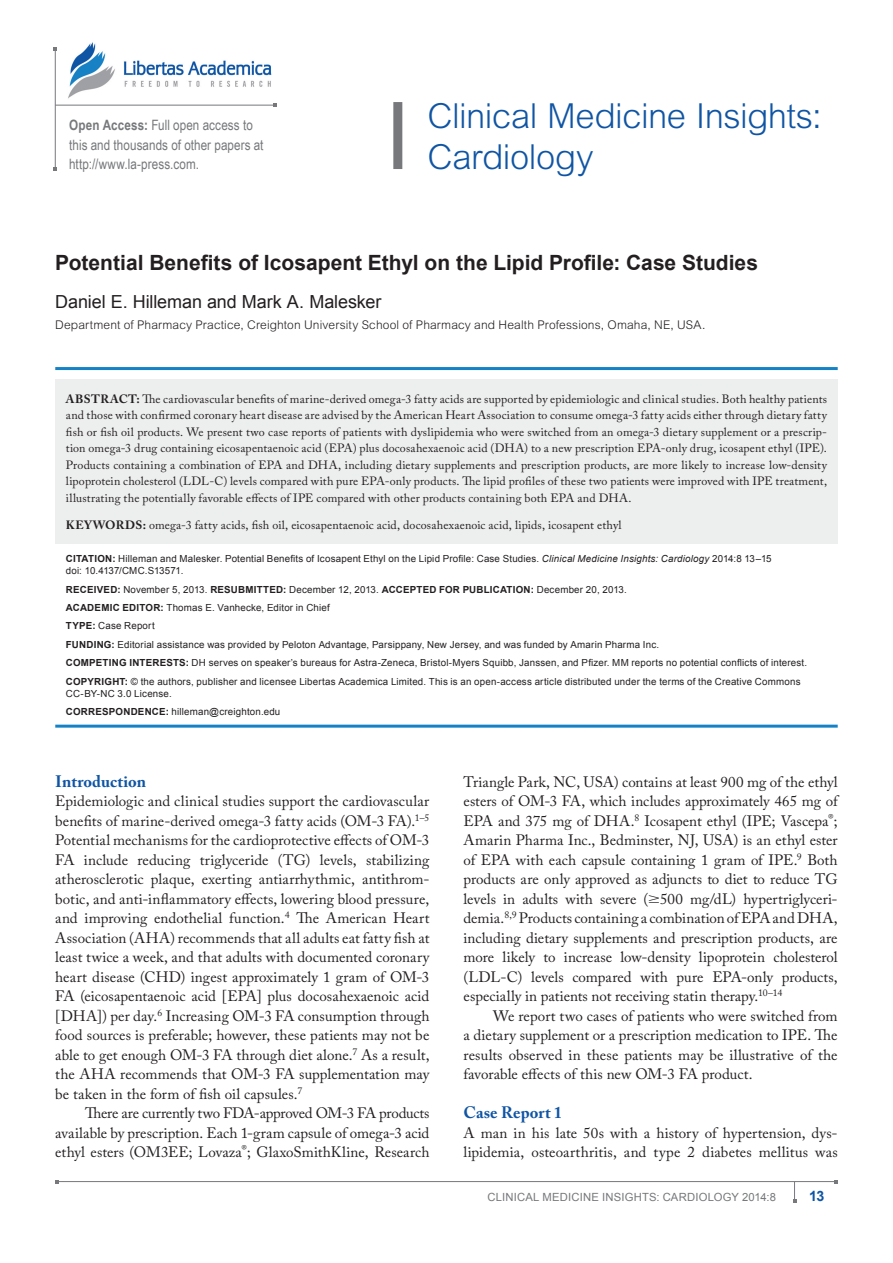
<style>
.page{position:relative;width:893px;height:1263px;background:#fff}
.page>*{position:absolute;margin:0;border:0;box-sizing:border-box;transform-origin:0 0}
.AO-Jname{font:300 34.5px/41.4px "Arial MT Std";letter-spacing:-.015em;color:#1055a4}
.AT{font:700 21px "Arial";color:#231f20}
.AAu{font:18px "Arial";color:#231f20}
.t1{font:700 16.5px "Adobe Caslon Pro";letter-spacing:.005em;color:#1055a4}
.Tx{font:15px/19.5px "Adobe Caslon Pro";letter-spacing:.005em;color:#231f20;text-align:justify}
.TxF{font:15px/19.5px "Adobe Caslon Pro";letter-spacing:.005em;color:#231f20;text-align:justify}
.OA{font:14.25px/19.5px "Arial Narrow";letter-spacing:.005em;color:#76787b}
.RunF-folio{font:700 14.25px "Arial";color:#1055a4}
.t2{font:12px/16.5px "Adobe Caslon Pro";letter-spacing:.01em;color:#231f20;text-align:justify}
.AAuAff{font:300 12px "Arial MT Std";letter-spacing:.01em;color:#231f20}
.t3{font:700 12px "Adobe Caslon Pro";letter-spacing:.03em;color:#231f20}
.RunF{font:11.25px "Arial";letter-spacing:.015em;color:#76787b}
.Citation{font:9.75px/12px "Arial";letter-spacing:.02em;color:#231f20}
.Citation-2{font:700 9.75px "Arial";letter-spacing:.02em;color:#231f20}
.Citation-l{font:9.75px "Arial";letter-spacing:.015em;color:#231f20}
.Citation-l-2{font:700 9.75px "Arial";color:#231f20}
.s1{font-weight:700}
.s2{font-style:italic}
.s3{font-family:"Mathematical Pi One"}
</style>
<div class="page">
<hr style="left:57px;top:1181px;width:779px;height:1px;background:#76787b">
<svg style="left:793px;top:1182px;width:3px;height:20px"></svg>
<hr style="left:55px;top:49px;width:1px;height:120px;background:#76787b">
<hr style="left:55px;top:105px;width:220px;height:1px;background:#76787b">
<img style="left:68px;top:42px;width:204px;height:57px">
<div style="left:393px;top:102px;width:9px;height:67px;background:#76787b"></div>
<hr style="left:55px;top:367px;width:783px;height:3px;background:#1582c5">
<hr style="left:55px;top:725px;width:783px;height:3px;background:#1582c5">
<div style="left:55px;top:379px;width:783px;height:165px;background:#edeeee"></div>
<p class="OA" style="left:69px;top:115px;width:196px"><span class="s1">Open Access:</span> Full open access to this and thousands of other papers at http://www.la-press.com.</p>
<p class="AO-Jname" style="left:428px;top:96px;width:396px">Clinical Medicine Insights:<br>Cardiology</p>
<p class="AT" style="left:55px;top:249px;width:704px">POTENTIAL BENEFITS OF ICOSAPENT ETHYL ON THE LIPID PROFILE: CASE STUDIES</p>
<p class="AAu" style="left:55px;top:290px;width:328px">Daniel E. H illeman and Mark A. Malesker</p>
<p class="AAuAff" style="left:55px;top:318px;width:652px">Department of Pharmacy Practice, Creighton University School of Pharmacy and Health Professions, Omaha, NE, USA.</p>
<p class="t3" style="left:66px;top:392px;width:45px">Abstrac</p>
<p class="t2" style="left:66px;top:390px;width:763px;text-indent:62px"><span class="s1">t:</span> The cardiovascular benefits of marine-derived omega-3 fatty acids are supported by epidemiologic and clinical studies. Both healthy patients and those with confirmed coronary heart disease are advised by the American Heart Association to consume omega-3 fatty acids either through dietary fatty fish or fish oil products. We present two case reports of patients with dyslipidemia who were switched from an omega-3 dietary supplement or a prescrip&shy;tion omega-3 drug containing eicosapentaenoic acid (EPA) plus docosahexaenoic acid (DHA) to a new prescription EPA-only drug, icosapent ethyl (IPE).<br>Products containing a combination of EPA and DHA, including dietary supplements and prescription products, are more likely to increase low-density lipoprotein cholesterol (LDL-C) levels compared with pure EPA-only products. The lipid profiles of these two patients were improved with IPE treatment, illustrating the potentially favorable effects of IPE compared with other products containing both EPA and DHA.</p>
<p class="t2" style="left:66px;top:517px;width:557px"><span class="s1">Keywords:</span> omega-3 fatty acids, fish oil, eicosapentaenoic acid, docosahexaenoic acid, lipids, icosapent ethyl</p>
<p class="Citation" style="left:66px;top:553px;width:707px"><span class="s1">CITATION:</span> Hilleman and Malesker. Potential Benefits of Icosapent Ethyl on the Lipid Profile: Case Studies. <span class="s2">Clinical Medicine Insights: Cardiology</span> 2014:8 13–15 doi: 10.4137/CMC.S13571.</p>
<p class="Citation-2" style="left:66px;top:583px;width:14px">RECEI</p>
<p class="Citation" style="left:97px;top:583px;width:293px"><span class="s1">VED:</span> November 5, 2013. <span class="s1">RESUBMITTED:</span> December 12, 2013. <span class="s1">ACCEP</span></p>
<p class="Citation-2" style="left:416px;top:583px;width:67px">TED FOR PUBLIC</p>
<p class="Citation" style="left:500px;top:583px;width:128px"><span class="s1">ATION:</span> December 20, 2013.</p>
<p class="Citation" style="left:66px;top:602px;width:265px"><span class="s1">ACADEMIC EDITOR:</span> Thomas E. Vanhecke, Editor in Chief</p>
<p class="Citation" style="left:66px;top:620px;width:90px"><span class="s1">TYPE:</span> Case Report</p>
<p class="Citation" style="left:66px;top:638px;width:595px"><span class="s1">FUNDING:</span> Editorial assistance was provided by Peloton Advantage, Parsippany, New Jersey, and was funded by Amarin Pharma Inc.</p>
<p class="Citation-2" style="left:66px;top:656px;width:88px">COMPETING INTERES</p>
<p class="Citation" style="left:173px;top:657px;width:636px"><span class="s1">TS:</span> DH serves on speaker’s bureaus for Astra-Zeneca, Bristol-Myers Squibb, Janssen, and Pfizer. MM reports no potential conflicts of interest.</p>
<p class="Citation-2" style="left:66px;top:674px;width:22px">COPYRI</p>
<p class="Citation" style="left:66px;top:675px;width:736px;text-indent:39px"><span class="s1">GHT:</span> © the authors, publisher and licensee Libertas Academica Limited. This is an open-access article distributed under the terms of the Creative Commons<br>CC-BY-NC 3.0 License.</p>
<p class="Citation-l-2" style="left:66px;top:705px;width:23px">CORRESP</p>
<p class="Citation-l" style="left:116px;top:705px;width:166px"><span class="s1">ONDENCE:</span> hilleman@creighton.edu</p>
<h1 class="t1" style="left:55px;top:771px;width:92px">Introduction</h1>
<p class="TxF" style="left:55px;top:791px;width:376px">Epidemiologic and clinical studies support the cardiovascular benefits of marine-derived omega-3 fatty acids (OM-3 FA).<sup>1–5<br></sup>Potential mechanisms for the cardioprotective effects of OM-3<br>FA include reducing triglyceride (TG) levels, stabilizing atherosclerotic plaque, exerting antiarrhythmic, antithrom&shy;botic, and anti-inflammatory effects, lowering blood pressure, and improving endothelial function.<sup>4</sup> The American Heart Association (AHA) recommends that all adults eat fatty fish at least twice a week, and that adults with documented coronary heart disease (CHD) ingest approximately 1 gram of OM-3<br>FA (eicosapentaenoic acid [EPA] plus docosahexaenoic acid [DHA]) per day.<sup>6</sup> Increasing OM-3 FA consumption through food sources is preferable; however, these patients may not be able to get enough OM-3 FA through diet alone.<sup>7</sup> As a result, the AHA recommends that OM-3 FA supplementation may be taken in the form of fish oil capsules.<sup>7</sup></p>
<p class="Tx" style="left:55px;top:1103px;width:376px;text-indent:30px">There are currently two FDA-approved OM-3 FA products available by prescription. Each 1-gram capsule of omega-3 acid ethyl esters (OM3EE; Lovaza<sup>®</sup>; GlaxoSmithKline, Research</p>
<p class="Tx" style="left:463px;top:772px;width:376px">Triangle Park, NC, USA) contains at least 900 mg of the ethyl esters of OM-3 FA, which includes approximately 465 mg of EPA and 375 mg of DHA.<sup>8</sup> Icosapent ethyl (IPE; Vascepa<sup>®</sup>; Amarin Pharma Inc., Bedminster, NJ, USA) is an ethyl ester of EPA with each capsule containing 1 gram of IPE.<sup>9</sup> Both products are only approved as adjuncts to diet to reduce TG levels in adults with severe (<span class="s3">$</span>500 mg/dL) hypertriglyceri&shy;demia.<sup>8,9</sup> Products containing a combination of EPA and DHA, including dietary supplements and prescription products, are more likely to increase low-density lipoprotein cholesterol (LDL-C) levels compared with pure EPA-only products, especially in patients not receiving statin therapy.<sup>10–14</sup></p>
<p class="Tx" style="left:463px;top:1006px;width:376px;text-indent:30px">We report two cases of patients who were switched from a dietary supplement or a prescription medication to IPE. The results observed in these patients may be illustrative of the favorable effects of this new OM-3 FA product.</p>
<h1 class="t1" style="left:463px;top:1103px;width:100px">Case Report 1</h1>
<p class="TxF" style="left:463px;top:1123px;width:376px">A man in his late 50s with a history of hypertension, dys&shy;lipidemia, osteoarthritis, and type 2 diabetes mellitus was</p>
<p class="RunF" style="left:487px;top:1189px;width:290px">Clinical Medicine I nsights: Cardiology 2014:8</p>
<p class="RunF-folio" style="left:809px;top:1186px;width:17px">13</p>
</div>
